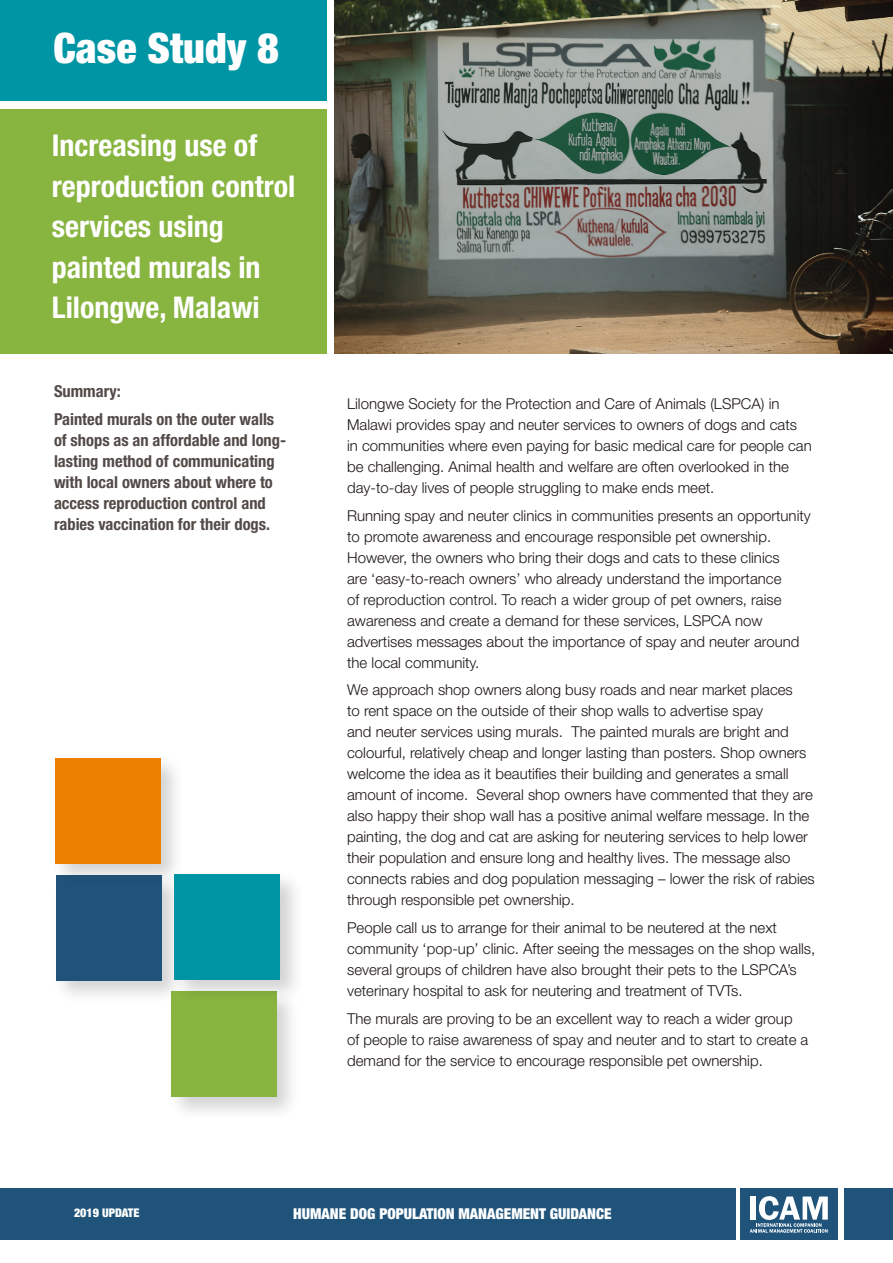
<style>
.page{position:relative;width:893px;height:1263px;background:#fff}
.page>*{position:absolute;margin:0;border:0;box-sizing:border-box;transform-origin:0 0}
.t1{font:900 condensed 42px "Helvetica Neue LT Std";color:#fff}
.t2{font:700 condensed 30px/40.5px "Helvetica Neue LT Std";color:#fff}
.t3{font:700 condensed 16.5px/21px "Helvetica Neue LT Std";color:#524a47}
.t4{font:300 15px/21px "Helvetica Neue LT Std";color:#1b1513}
.t5{font:900 condensed 15px "Helvetica Neue LT Std";color:#fff}
.t6{font:900 condensed 12px "Helvetica Neue LT Std";color:#fff}
</style>
<div class="page">
<div style="left:52px;top:871px;width:134px;height:134px;background:#231f20;opacity:.2"></div>
<div style="left:56px;top:875px;width:105px;height:105px;background:#1f537a"></div>
<div style="left:167px;top:988px;width:133px;height:133px;background:#231f20;opacity:.2"></div>
<div style="left:171px;top:992px;width:105px;height:105px;background:#88b440"></div>
<div style="left:171px;top:870px;width:133px;height:133px;background:#231f20;opacity:.2"></div>
<div style="left:175px;top:874px;width:105px;height:105px;background:#0095a4"></div>
<div style="left:52px;top:754px;width:133px;height:134px;background:#231f20;opacity:.2"></div>
<div style="left:55px;top:758px;width:105px;height:105px;background:#ed8001"></div>
<div style="left:0;top:1188px;width:735px;height:52px;background:#1f537a"></div>
<div style="left:740px;top:1188px;width:98px;height:52px;background:#1f537a"></div>
<svg style="left:750px;top:1196px;width:78px;height:37px"></svg>
<div style="left:845px;top:1188px;width:48px;height:52px;background:#1f537a"></div>
<div style="left:1px;top:0;width:326px;height:101px;background:#0095a4"></div>
<div style="left:1px;top:109px;width:326px;height:245px;background:#88b440"></div>
<img style="left:335px;top:0;width:558px;height:354px">
<p class="t1" style="left:53px;top:22px;width:227px">Case Study 8</p>
<p class="t2" style="left:52px;top:125px;width:245px">Increasing use of reproduction control services using painted murals in<br>Lilongwe, Malawi</p>
<p class="t3" style="left:54px;top:380px;width:68px">Summary:</p>
<p class="t3" style="left:54px;top:408px;width:234px">Painted murals on the outer walls of shops as an affordable and long&shy;lasting method of communicating with local owners about where to access reproduction control and rabies vaccination for their dogs.</p>
<p class="t4" style="left:347px;top:393px;width:466px">Lilongwe Society for the Protection and Care of Animals (LSPCA) in Malawi provides spay and neuter services to owners of dogs and cats<br>in communities where even paying for basic medical care for people can be challenging. Animal health and welfare are often overlooked in the day-to-day lives of people struggling to make ends meet.</p>
<p class="t4" style="left:347px;top:504px;width:465px">Running spay and neuter clinics in communities presents an opportunity to promote awareness and encourage responsible pet ownership.<br>However, the owners who bring their dogs and cats to these clinics<br>are ‘easy-to-reach owners’ who already understand the importance<br>of reproduction control. To reach a wider group of pet owners, raise awareness and create a demand for these services, LSPCA now advertises messages about the importance of spay and neuter around the local community.</p>
<p class="t4" style="left:347px;top:679px;width:469px">We approach shop owners along busy roads and near market places<br>to rent space on the outside of their shop walls to advertise spay<br>and neuter services using murals. The painted murals are bright and colourful, relatively cheap and longer lasting than posters. Shop owners welcome the idea as it beautifies their building and generates a small amount of income. Several shop owners have commented that they are also happy their shop wall has a positive animal welfare message. In the painting, the dog and cat are asking for neutering services to help lower their population and ensure long and healthy lives. The message also connects rabies and dog population messaging – lower the risk of rabies through responsible pet ownership.</p>
<p class="t4" style="left:347px;top:917px;width:470px">People call us to arrange for their animal to be neutered at the next community ‘pop-up’ clinic. After seeing the messages on the shop walls, several groups of children have also brought their pets to the LSPCA’s veterinary hospital to ask for neutering and treatment of TVTs.</p>
<p class="t4" style="left:347px;top:1008px;width:463px">The murals are proving to be an excellent way to reach a wider group of people to raise awareness of spay and neuter and to start to create a demand for the service to encourage responsible pet ownership.</p>
<p class="t6" style="left:74px;top:1205px;width:67px">2019 UPDATE</p>
<p class="t5" style="left:293px;top:1205px;width:320px">HUMANE DOG POPULATION MANAGEMENT GUIDANCE</p>
</div>
